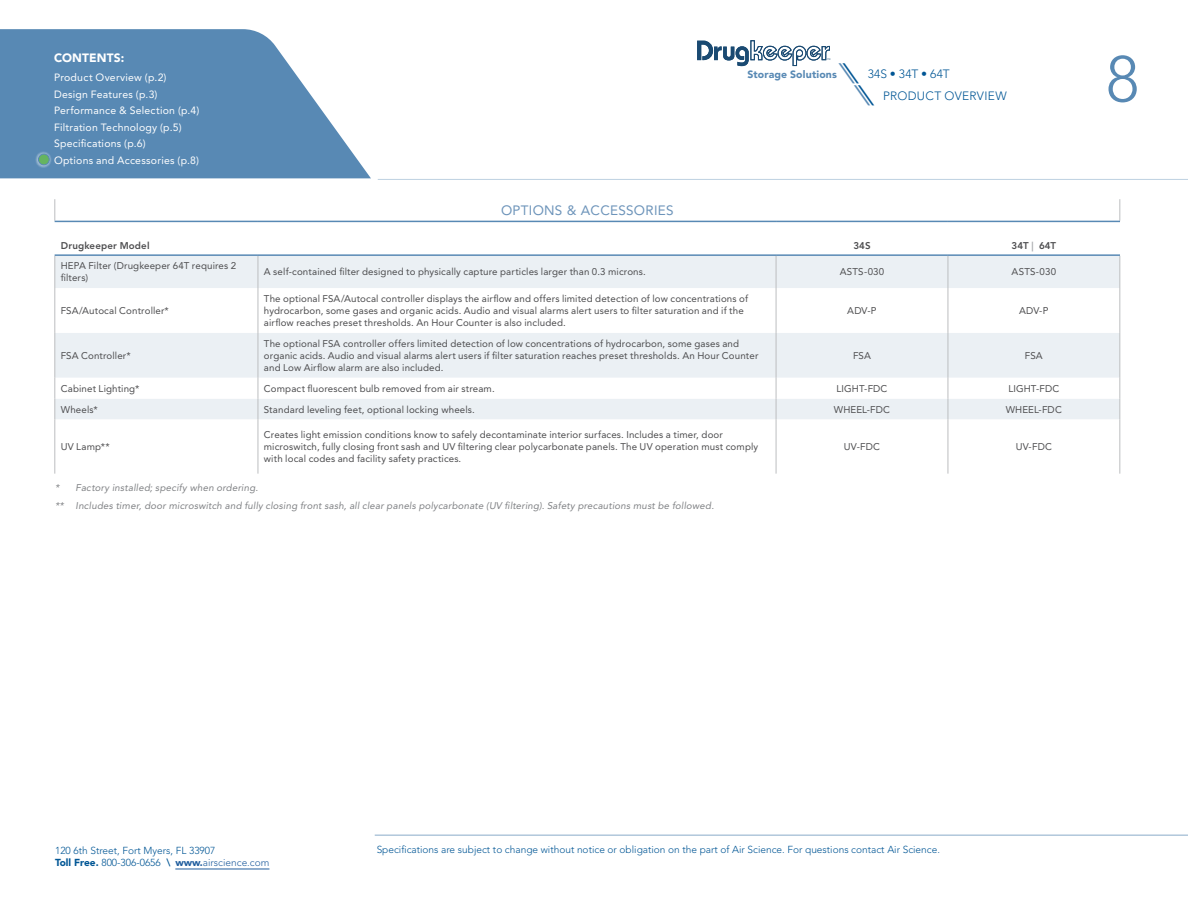
<style>
.page{position:relative;width:1188px;height:918px;background:#fff}
.page>*{position:absolute;margin:0;border:0;box-sizing:border-box;transform-origin:0 0}
.t1{font:300 64.5px "Avenir LT Std";color:#5889b4}
.t2{font:13.5px "Avenir LT Std";letter-spacing:.02em;color:#6d94ba}
.t3{font:300 12px/21.9px "Avenir LT Std";letter-spacing:.025em;color:#005695}
.t4{font:900 12px "Avenir LT Std";letter-spacing:.01em;color:#fff}
.t5{font:10.5px/16.5px "Avenir LT Std";letter-spacing:.02em;color:#fff}
.t6{font:900 10.5px "Avenir LT Std";letter-spacing:.015em;color:#5889b4}
.t7{font:300 10.2px/12px "Avenir LT Std";color:#005695}
.t8{font:9.75px/12px "Avenir LT Std";letter-spacing:.015em;color:#4d4d4f}
.t9{font:italic 9.75px/18.1px "Avenir LT Std";letter-spacing:.02em;color:#808285}
.t10{font:800 9.75px "Avenir LT Std";letter-spacing:.015em;color:#4d4d4f}
.s1{font-family:"ITC Avant Garde Std";font-weight:400;font-style:italic;font-size:24px;color:#5889b4}
.s2{font-family:"ITC Avant Garde Std";font-weight:400;font-style:italic;font-size:24px}
.s3{color:#a7a9ac}
.s4{font-weight:900}
.s5{font-weight:800}
.s6{font-weight:900;color:#215e9e}
.s7{color:#215e9e}
</style>
<div class="page">
<svg style="left:0;top:29px;width:371px;height:149px;background:#709abf"></svg>
<hr style="left:175px;top:869px;width:94px;height:1px;background:#215e9e">
<svg style="left:697px;top:40px;width:133px;height:26px"></svg>
<hr style="left:378px;top:179px;width:810px;height:1px;background:#5889b4">
<div style="left:56px;top:256px;width:1064px;height:32px;background:#ebf0f4"></div>
<svg style="left:56px;top:288px;width:1064px;height:186px"></svg>
<svg style="left:55px;top:199px;width:1px;height:22px"></svg>
<hr style="left:55px;top:256px;width:1px;height:32px;background:#bcbec0">
<hr style="left:258px;top:256px;width:1px;height:32px;background:#bcbec0">
<hr style="left:776px;top:256px;width:1px;height:32px;background:#bcbec0">
<hr style="left:55px;top:288px;width:1px;height:45px;background:#bcbec0">
<hr style="left:258px;top:288px;width:1px;height:45px;background:#bcbec0">
<hr style="left:776px;top:288px;width:1px;height:45px;background:#bcbec0">
<hr style="left:948px;top:288px;width:1px;height:45px;background:#bcbec0">
<hr style="left:1120px;top:288px;width:1px;height:45px;background:#bcbec0">
<hr style="left:55px;top:333px;width:1px;height:45px;background:#bcbec0">
<hr style="left:258px;top:333px;width:1px;height:45px;background:#bcbec0">
<hr style="left:776px;top:333px;width:1px;height:45px;background:#bcbec0">
<hr style="left:948px;top:333px;width:1px;height:45px;background:#bcbec0">
<hr style="left:1120px;top:333px;width:1px;height:45px;background:#bcbec0">
<svg style="left:55px;top:378px;width:1px;height:42px"></svg>
<svg style="left:258px;top:378px;width:1px;height:42px"></svg>
<svg style="left:776px;top:378px;width:1px;height:42px"></svg>
<svg style="left:948px;top:378px;width:1px;height:42px"></svg>
<svg style="left:1120px;top:378px;width:1px;height:42px"></svg>
<hr style="left:55px;top:420px;width:1px;height:54px;background:#bcbec0">
<hr style="left:258px;top:420px;width:1px;height:54px;background:#bcbec0">
<hr style="left:776px;top:420px;width:1px;height:54px;background:#bcbec0">
<hr style="left:948px;top:420px;width:1px;height:54px;background:#bcbec0">
<hr style="left:1120px;top:420px;width:1px;height:54px;background:#bcbec0">
<svg style="left:1120px;top:199px;width:1px;height:22px"></svg>
<hr style="left:776px;top:254px;width:172px;height:2px;background:#5889b4">
<hr style="left:948px;top:254px;width:172px;height:2px;background:#5889b4">
<hr style="left:55px;top:254px;width:203px;height:2px;background:#5889b4">
<hr style="left:258px;top:254px;width:518px;height:2px;background:#5889b4">
<hr style="left:55px;top:221px;width:203px;height:1px;background:#5889b4">
<hr style="left:258px;top:221px;width:518px;height:1px;background:#5889b4">
<hr style="left:776px;top:221px;width:172px;height:1px;background:#5889b4">
<hr style="left:948px;top:221px;width:172px;height:1px;background:#5889b4">
<hr style="left:948px;top:256px;width:1px;height:32px;background:#bcbec0">
<hr style="left:1120px;top:256px;width:1px;height:32px;background:#bcbec0">
<svg style="left:35px;top:151px;width:17px;height:17px"></svg>
<div style="left:38px;top:154px;width:11px;height:11px;background:#65b460;border-radius:50%"></div>
<div style="left:38px;top:154px;width:11px;height:11px;border:1px solid #5889b4;border-radius:50%"></div>
<hr style="left:375px;top:835px;width:813px;height:1px;background:#5889b4">
<p class="t4" style="left:54px;top:51px;width:72px">CONTENTS:</p>
<p class="t5" style="left:54px;top:69px;width:147px">Product Overview (p.2)<br>Design Features (p.3)<br>Performance &amp; Selection (p.4)<br>Filtration Technology (p.5)<br>Specifications (p.6)<br>Options and Accessories (p.8)</p>
<h2 class="t2" style="left:501px;top:203px;width:174px">OPTIONS &amp; ACCESSORIES</h2>
<p class="t6" style="left:747px;top:68px;width:91px">Storage Solutions</p>
<p class="t3" style="left:858px;top:63px;width:150px;text-indent:-15px"><span class="s1">\</span><span class="s2">\</span>34S • 34T • 64T <span class="s1">\</span><span class="s2">\</span>PRODUCT OVERVIEW</p>
<p class="t10" style="left:61px;top:240px;width:90px">Drugkeeper Model</p>
<p class="t10" style="left:853px;top:240px;width:19px">34S</p>
<p class="t10" style="left:1012px;top:240px;width:46px">34T <span class="s3">|</span> 64T</p>
<p class="t8" style="left:61px;top:260px;width:177px">HEPA Filter (Drugkeeper 64T requires 2 filters)</p>
<p class="t8" style="left:264px;top:266px;width:383px">A self-contained filter designed to physically capture particles larger than 0.3 microns.</p>
<p class="t8" style="left:840px;top:266px;width:46px">ASTS-030</p>
<p class="t8" style="left:1012px;top:266px;width:46px">ASTS-030</p>
<p class="t8" style="left:61px;top:305px;width:110px">FSA/Autocal Controller*</p>
<p class="t8" style="left:264px;top:293px;width:486px">The optional FSA/Autocal controller displays the airflow and offers limited detection of low concentrations of hydrocarbon, some gases and organic acids. Audio and visual alarms alert users to filter saturation and if the airflow reaches preset thresholds. An Hour Counter is also included.</p>
<p class="t8" style="left:847px;top:305px;width:31px">ADV-P</p>
<p class="t8" style="left:1019px;top:305px;width:31px">ADV-P</p>
<p class="t8" style="left:61px;top:350px;width:72px">FSA Controller*</p>
<p class="t8" style="left:264px;top:338px;width:496px">The optional FSA controller offers limited detection of low concentrations of hydrocarbon, some gases and organic acids. Audio and visual alarms alert users if filter saturation reaches preset thresholds. An Hour Counter and Low Airflow alarm are also included.</p>
<p class="t8" style="left:853px;top:350px;width:19px">FSA</p>
<p class="t8" style="left:1025px;top:350px;width:19px">FSA</p>
<p class="t8" style="left:61px;top:383px;width:80px">Cabinet Lighting*</p>
<p class="t8" style="left:264px;top:383px;width:232px">Compact fluorescent bulb removed from air stream.</p>
<p class="t8" style="left:837px;top:383px;width:52px">LIGHT-FDC</p>
<p class="t8" style="left:1008px;top:383px;width:52px">LIGHT-FDC</p>
<p class="t8" style="left:61px;top:403px;width:39px">Wheels*</p>
<p class="t8" style="left:264px;top:403px;width:213px">Standard leveling feet, optional locking wheels.</p>
<p class="t8" style="left:834px;top:403px;width:58px">WHEEL-FDC</p>
<p class="t8" style="left:1006px;top:403px;width:58px">WHEEL-FDC</p>
<p class="t8" style="left:61px;top:441px;width:51px">UV Lamp**</p>
<p class="t8" style="left:264px;top:429px;width:496px">Creates light emission conditions know to safely decontaminate interior surfaces. Includes a timer, door microswitch, fully closing front sash and UV filtering clear polycarbonate panels. The UV operation must comply with local codes and facility safety practices.</p>
<p class="t8" style="left:844px;top:441px;width:38px">UV-FDC</p>
<p class="t8" style="left:1016px;top:441px;width:38px">UV-FDC</p>
<p class="t9" style="left:55px;top:479px;width:660px">* Factory installed; specify when ordering.<br>** Includes timer, door microswitch and fully closing front sash, all clear panels polycarbonate (UV filtering). Safety precautions must be followed.</p>
<h1 class="t1" style="left:1106px;top:42px;width:35px">8</h1>
<p class="t7" style="left:55px;top:845px;width:216px">120 6th Street, Fort Myers, FL 33907<br><span class="s4">Toll Free.</span> 800-306-0656 <span class="s5">\</span> <span class="s6">www.</span><span class="s7">airscience.com</span></p>
<p class="t7" style="left:377px;top:844px;width:565px">Specifications are subject to change without notice or obligation on the part of Air Science. For questions contact Air Science.</p>
</div>
